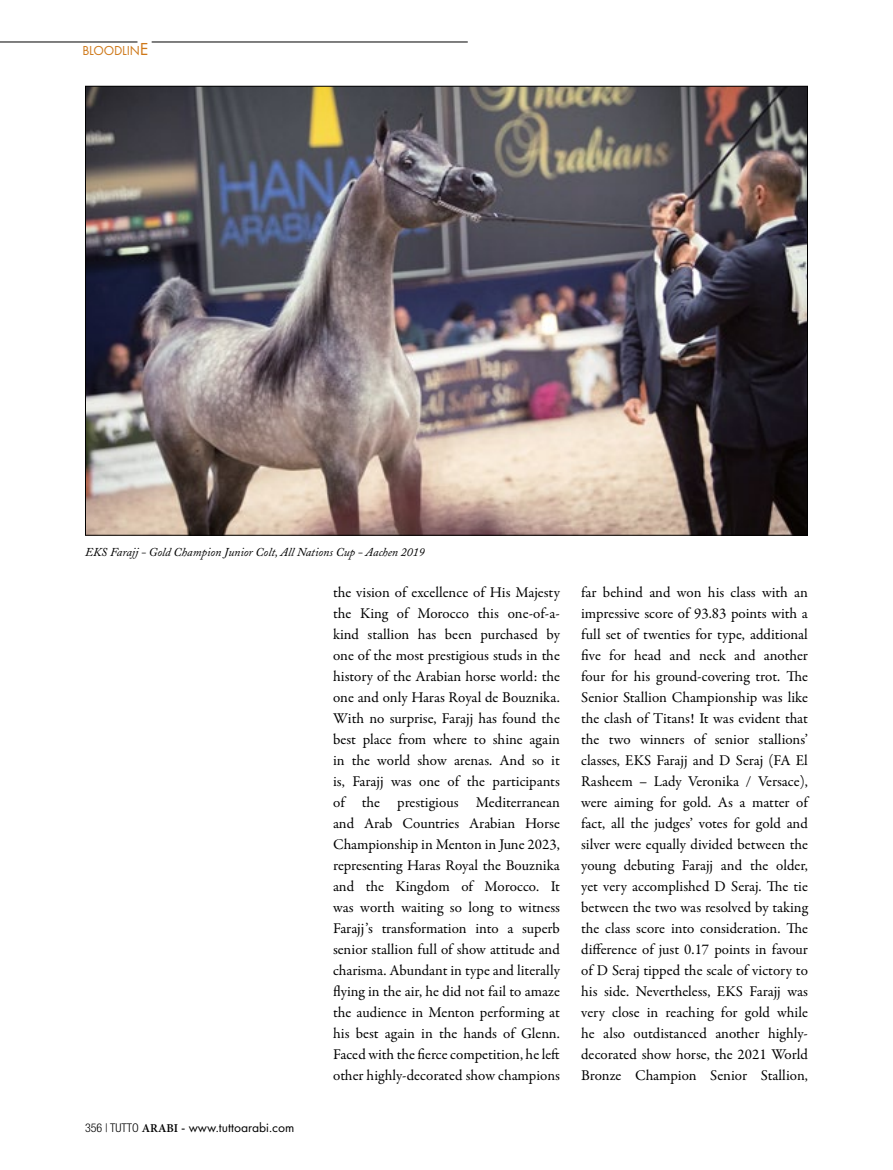
<style>
.page{position:relative;width:893px;height:1170px;background:#fff}
.page>*{position:absolute;margin:0;border:0;box-sizing:border-box;transform-origin:0 0}
.t1{font:15px/21px "Garamond Premr Pro";color:#000;text-align:justify}
.t2{font:13.5px "Futura PT";color:#000}
.t3{font:13.5px "Futura PT";letter-spacing:-.015em;color:#ce7717}
.t4{font:italic 12px "Adobe Caslon";color:#000}
.s1{font-size:18px}
.s2{font-family:"Helvetica Neue LT Std";font-weight:300;font-stretch:condensed;font-size:12px}
.s3{font-family:"Minion Pro";font-weight:600;font-size:12px}
</style>
<div class="page">
<img style="left:87px;top:88px;width:719px;height:445px">
<hr style="left:152px;top:42px;width:316px;height:1px;background:#000">
<hr style="left:0;top:42px;width:137px;height:1px;background:#000">
<p class="t3" style="left:82px;top:42px;width:67px">BLOODLIN<span class="s1">E</span></p>
<p class="t4" style="left:85px;top:545px;width:341px">EKS Farajj - Gold Champion Junior Colt, All Nations Cup - Aachen 2019</p>
<p class="t1" style="left:333px;top:582px;width:228px">the vision of excellence of His Majesty the King of Morocco this one-of-a&shy;kind stallion has been purchased by one of the most prestigious studs in the history of the Arabian horse world: the one and only Haras Royal de Bouznika.<br>With no surprise, Farajj has found the best place from where to shine again in the world show arenas. And so it is, Farajj was one of the participants of the prestigious Mediterranean and Arab Countries Arabian Horse Championship in Menton in June 2023, representing Haras Royal the Bouznika and the Kingdom of Morocco. It was worth waiting so long to witness Farajj’s transformation into a superb senior stallion full of show attitude and charisma. Abundant in type and literally flying in the air, he did not fail to amaze the audience in Menton performing at his best again in the hands of Glenn.<br>Faced with the fierce competition, he left other highly-decorated show champions</p>
<p class="t1" style="left:581px;top:582px;width:228px">far behind and won his class with an impressive score of 93.83 points with a full set of twenties for type, additional five for head and neck and another four for his ground-covering trot. The Senior Stallion Championship was like the clash of Titans! It was evident that the two winners of senior stallions’ classes, EKS Farajj and D Seraj (FA El Rasheem – Lady Veronika / Versace), were aiming for gold. As a matter of fact, all the judges’ votes for gold and silver were equally divided between the young debuting Farajj and the older, yet very accomplished D Seraj. The tie between the two was resolved by taking the class score into consideration. The difference of just 0.17 points in favour of D Seraj tipped the scale of victory to his side. Nevertheless, EKS Farajj was very close in reaching for gold while he also outdistanced another highly&shy;decorated show horse, the 2021 World Bronze Champion Senior Stallion,</p>
<p class="t2" style="left:85px;top:1119px;width:211px"><span class="s2">356 | TUTTO</span> <span class="s3">ARABI</span> - www.tuttoarabi.com</p>
</div>
